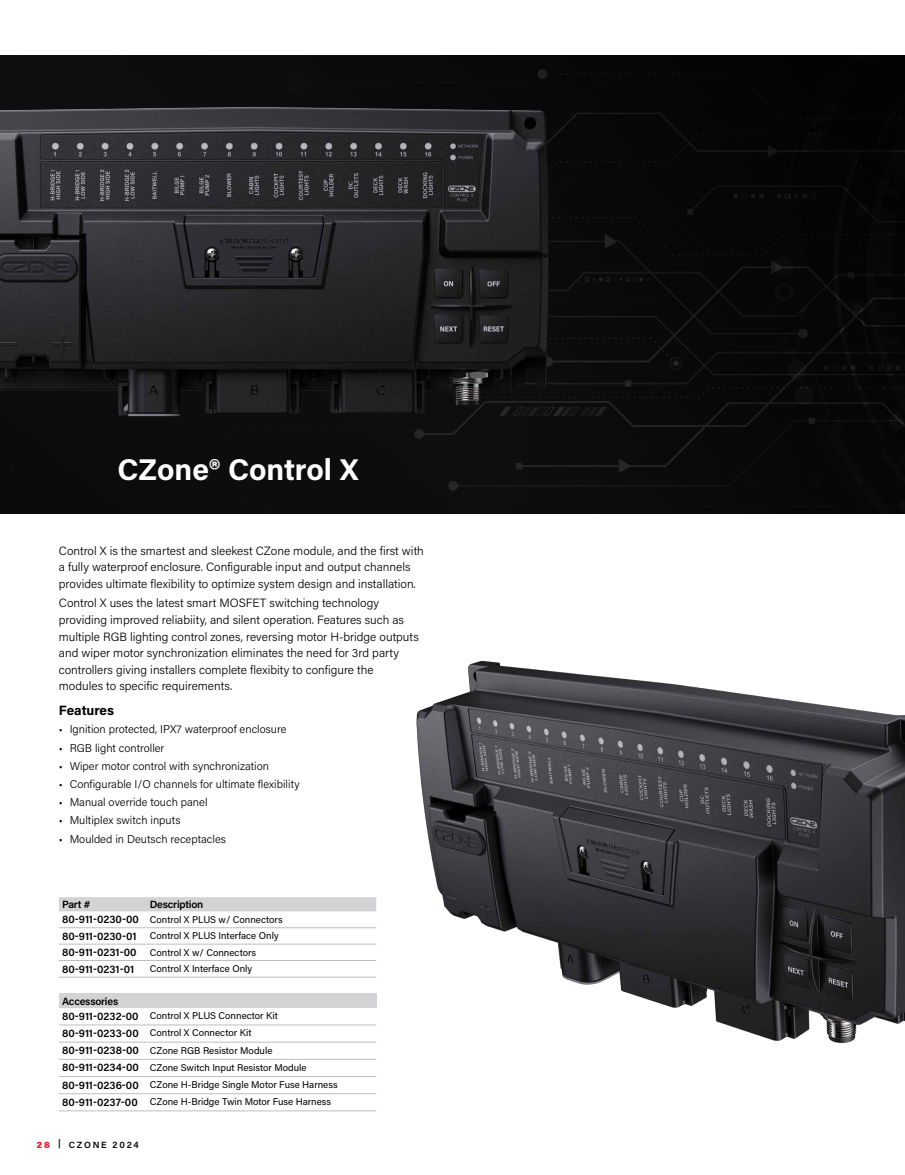
<style>
.page{position:relative;width:905px;height:1175px;background:#fff}
.page>*{position:absolute;margin:0;border:0;box-sizing:border-box;transform-origin:0 0}
.t1{font:700 30px "Acumin Pro";color:#fff}
.t2{font:700 13.5px "Acumin Pro";color:#000}
.t3{font:300 12px/16.5px "Acumin Pro";color:#000}
.t4{font:300 11.25px "Acumin Pro";color:#000}
.t5{font:600 10.5px "Acumin Pro";letter-spacing:-.015em;color:#000}
.t6{font:9.75px/17.2px "Acumin Pro";color:#000}
.t7{font:600 9px "Acumin Pro";letter-spacing:.195em;color:#000}
.s1{font-weight:600;font-size:10.5px}
.s2{font-weight:900;color:#ed1c29}
</style>
<div class="page">
<div style="left:0;top:56px;width:904px;height:457px;background:#080808"></div>
<svg style="left:59px;top:897px;width:317px;height:14px;background:#d1d3d4"></svg>
<hr style="left:147px;top:927px;width:229px;height:1px;background:#bcbec0">
<hr style="left:147px;top:943px;width:229px;height:1px;background:#bcbec0">
<hr style="left:147px;top:960px;width:229px;height:1px;background:#bcbec0">
<hr style="left:147px;top:976px;width:229px;height:1px;background:#bcbec0">
<hr style="left:59px;top:927px;width:88px;height:1px;background:#bcbec0">
<hr style="left:59px;top:943px;width:88px;height:1px;background:#bcbec0">
<hr style="left:59px;top:960px;width:88px;height:1px;background:#bcbec0">
<hr style="left:59px;top:976px;width:88px;height:1px;background:#bcbec0">
<img style="left:416px;top:660px;width:488px;height:384px">
<img style="left:0;top:75px;width:588px;height:366px">
<div style="left:59px;top:993px;width:317px;height:14px;background:#d1d3d4"></div>
<hr style="left:147px;top:1024px;width:229px;height:1px;background:#bcbec0">
<hr style="left:147px;top:1041px;width:229px;height:1px;background:#bcbec0">
<hr style="left:147px;top:1059px;width:229px;height:1px;background:#bcbec0">
<hr style="left:147px;top:1093px;width:229px;height:1px;background:#bcbec0">
<hr style="left:147px;top:1076px;width:229px;height:1px;background:#bcbec0">
<hr style="left:147px;top:1110px;width:229px;height:1px;background:#bcbec0">
<hr style="left:59px;top:1024px;width:88px;height:1px;background:#bcbec0">
<hr style="left:59px;top:1041px;width:88px;height:1px;background:#bcbec0">
<hr style="left:59px;top:1059px;width:88px;height:1px;background:#bcbec0">
<hr style="left:59px;top:1076px;width:88px;height:1px;background:#bcbec0">
<hr style="left:59px;top:1093px;width:88px;height:1px;background:#bcbec0">
<hr style="left:59px;top:1110px;width:88px;height:1px;background:#bcbec0">
<h1 class="t1" style="left:117px;top:448px;width:242px">CZone® Control X</h1>
<p class="t3" style="left:59px;top:542px;width:366px">Control X is the smartest and sleekest CZone module, and the first with a fully waterproof enclosure. Configurable input and output channels provides ultimate flexibility to optimize system design and installation.</p>
<p class="t3" style="left:59px;top:594px;width:361px">Control X uses the latest smart MOSFET switching technology providing improved reliabiity, and silent operation. Features such as multiple RGB lighting control zones, reversing motor H-bridge outputs and wiper motor synchronization eliminates the need for 3rd party controllers giving installers complete flexibity to configure the modules to specific requirements.</p>
<p class="t2" style="left:59px;top:701px;width:57px">Features</p>
<p class="t4" style="left:59px;top:721px;width:229px">• Ignition protected, IPX7 waterproof enclosure</p>
<p class="t4" style="left:59px;top:740px;width:107px">• RGB light controller</p>
<p class="t4" style="left:59px;top:758px;width:212px">• Wiper motor control with synchronization</p>
<p class="t4" style="left:59px;top:776px;width:242px">• Configurable I/O channels for ultimate flexibility</p>
<p class="t4" style="left:59px;top:794px;width:150px">• Manual override touch panel</p>
<p class="t4" style="left:59px;top:812px;width:123px">• Multiplex switch inputs</p>
<p class="t4" style="left:59px;top:831px;width:169px">• Moulded in Deutsch receptacles</p>
<p class="t5" style="left:62px;top:897px;width:30px">Part #</p>
<p class="t5" style="left:150px;top:897px;width:55px">Description</p>
<p class="t6" style="left:62px;top:910px;width:222px"><span class="s1">80-911-0230-00</span> Control X PLUS w/ Connectors</p>
<p class="t5" style="left:62px;top:928px;width:76px">80-911-0230-01</p>
<p class="t6" style="left:150px;top:926px;width:130px">Control X PLUS Interface Only</p>
<p class="t5" style="left:62px;top:945px;width:76px">80-911-0231-00</p>
<p class="t6" style="left:150px;top:943px;width:108px">Control X w/ Connectors</p>
<p class="t5" style="left:62px;top:961px;width:74px">80-911-0231-01</p>
<p class="t6" style="left:150px;top:959px;width:104px">Control X Interface Only</p>
<p class="t5" style="left:62px;top:993px;width:58px">Accessories</p>
<p class="t6" style="left:62px;top:1006px;width:277px"><span class="s1">80-911-0232-00</span> Control X PLUS Connector Kit <span class="s1">80-911-0233-00</span> Control X Connector Kit<br><span class="s1">80-911-0238-00</span> CZone RGB Resistor Module <span class="s1">80-911-0234-00</span> CZone Switch Input Resistor Module <span class="s1">80-911-0236-00</span> CZone H-Bridge Single Motor Fuse Harness <span class="s1">80-911-0237-00</span> CZone H-Bridge Twin Motor Fuse Harness</p>
<p class="t7" style="left:37px;top:1138px;width:104px"><span class="s2">28</span> | CZONE 2024</p>
</div>
